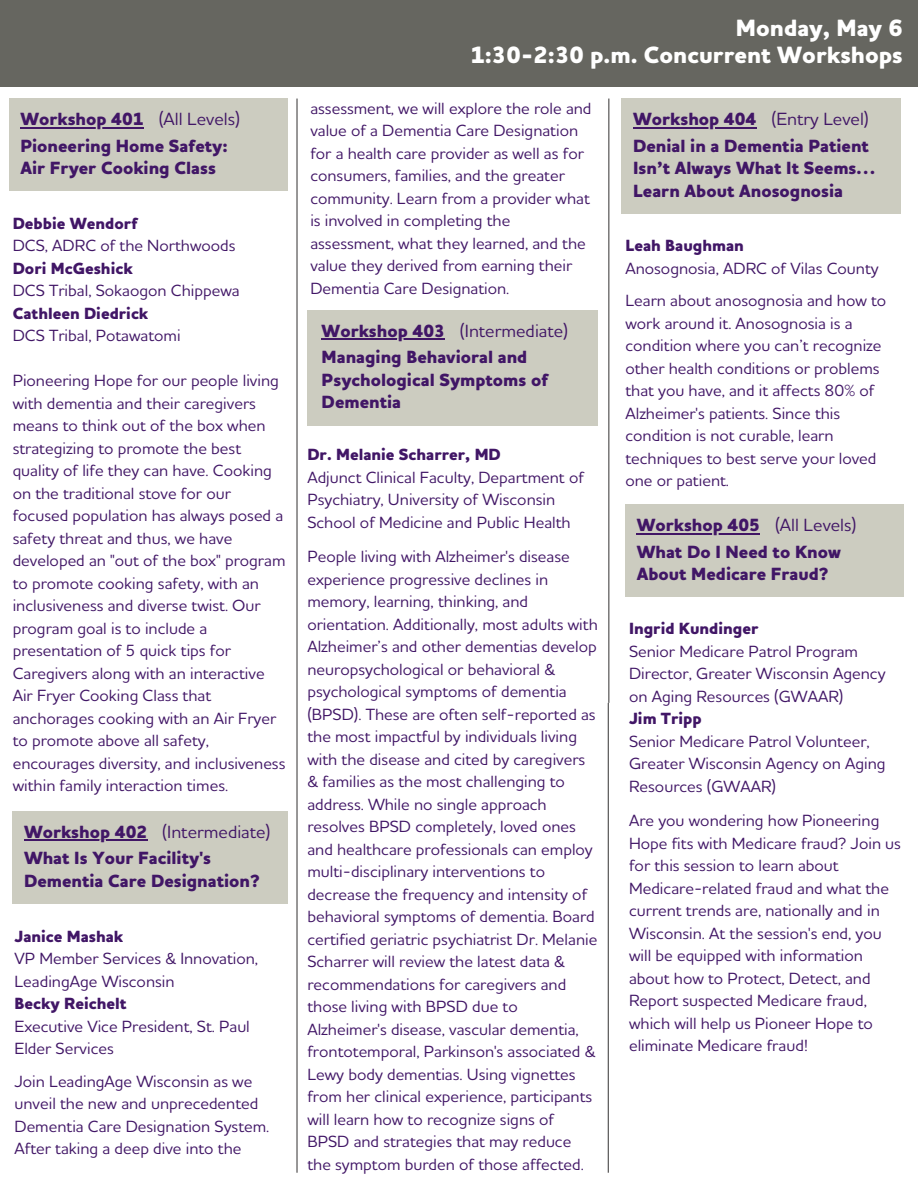
<style>
.page{position:relative;width:918px;height:1188px;background:#fff}
.page>*{position:absolute;margin:0;border:0;box-sizing:border-box;transform-origin:0 0}
.t1{font:800 24px/27px "Houschka Alt Pro";color:#fff;text-align:right}
.t2{font:800 18px/26.2px "Houschka Alt Pro";color:#411666}
.t3{font:500 18px "Houschka Alt Pro";color:#411666}
.t4{font:500 16.5px/22.5px "Houschka Alt Pro";color:#411666}
.t5{font:800 16.5px "Houschka Alt Pro";color:#411666}
</style>
<div class="page">
<hr style="left:296px;top:99px;width:2px;height:1074px;background:#494848">
<hr style="left:608px;top:99px;width:1px;height:604px;background:#494848">
<div style="left:0;top:0;width:918px;height:86px;background:#666660"></div>
<hr style="left:608px;top:703px;width:1px;height:470px;background:#494848">
<div style="left:9px;top:99px;width:279px;height:92px;background:#ccccc0"></div>
<hr style="left:20px;top:127px;width:124px;height:1px;background:#411666">
<div style="left:13px;top:811px;width:275px;height:93px;background:#ccccc0"></div>
<hr style="left:24px;top:840px;width:123px;height:1px;background:#411666">
<div style="left:307px;top:310px;width:291px;height:115px;background:#ccccc0"></div>
<hr style="left:322px;top:339px;width:123px;height:1px;background:#411666">
<div style="left:622px;top:99px;width:279px;height:115px;background:#ccccc0"></div>
<hr style="left:633px;top:127px;width:123px;height:1px;background:#411666">
<div style="left:625px;top:504px;width:279px;height:93px;background:#ccccc0"></div>
<hr style="left:637px;top:533px;width:123px;height:1px;background:#411666">
<p class="t3" style="left:159px;top:108px;width:83px">(All Levels)</p>
<p class="t2" style="left:20px;top:106px;width:209px">Workshop 401<br>Pioneering Home Safety:</p>
<p class="t2" style="left:20px;top:154px;width:197px">Air Fryer Cooking Class</p>
<p class="t5" style="left:13px;top:213px;width:127px">Debbie Wendorf</p>
<p class="t4" style="left:13px;top:234px;width:224px">DCS, ADRC of the Northwoods</p>
<p class="t5" style="left:13px;top:258px;width:121px">Dori McGeshick</p>
<p class="t4" style="left:13px;top:279px;width:229px">DCS Tribal, Sokaogon Chippewa</p>
<p class="t5" style="left:13px;top:303px;width:137px">Cathleen Diedrick</p>
<p class="t4" style="left:13px;top:324px;width:169px">DCS Tribal, Potawatomi</p>
<p class="t4" style="left:13px;top:369px;width:274px">Pioneering Hope for our people living with dementia and their caregivers means to think out of the box when strategizing to promote the best quality of life they can have. Cooking on the traditional stove for our focused population has always posed a safety threat and thus, we have developed an "out of the box" program to promote cooking safety, with an inclusiveness and diverse twist. Our program goal is to include a presentation of 5 quick tips for Caregivers along with an interactive Air Fryer Cooking Class that anchorages cooking with an Air Fryer to promote above all safety, encourages diversity, and inclusiveness within family interaction times.</p>
<p class="t3" style="left:162px;top:821px;width:110px">(Intermediate)</p>
<p class="t2" style="left:24px;top:818px;width:188px">Workshop 402<br>What Is Your Facility's</p>
<p class="t2" style="left:24px;top:867px;width:237px">Dementia Care Designation?</p>
<p class="t5" style="left:15px;top:925px;width:110px">Janice Mashak</p>
<p class="t4" style="left:15px;top:947px;width:245px">VP Member Services &amp; Innovation,<br>LeadingAge Wisconsin</p>
<p class="t5" style="left:15px;top:993px;width:114px">Becky Reichelt</p>
<p class="t4" style="left:15px;top:1014px;width:237px">Executive Vice President, St. Paul<br>Elder Services</p>
<p class="t4" style="left:15px;top:1069px;width:256px">Join LeadingAge Wisconsin as we unveil the new and unprecedented Dementia Care Designation System.<br>After taking a deep dive into the</p>
<h1 class="t1" style="left:470px;top:13px;width:434px">Monday, May 6<br>1:30-2:30 p.m. Concurrent Workshops</h1>
<p class="t4" style="left:310px;top:96px;width:283px">assessment, we will explore the role and value of a Dementia Care Designation for a health care provider as well as for consumers, families, and the greater community. Learn from a provider what is involved in completing the assessment, what they learned, and the value they derived from earning their Dementia Care Designation.</p>
<p class="t2" style="left:633px;top:106px;width:237px">Workshop 404<br>Denial in a Dementia Patient</p>
<p class="t3" style="left:771px;top:108px;width:99px">(Entry Level)</p>
<p class="t2" style="left:633px;top:156px;width:244px;line-height:22.5px">Isn’t Always What It Seems…<br>Learn About Anosognosia</p>
<p class="t5" style="left:625px;top:235px;width:120px">Leah Baughman</p>
<p class="t4" style="left:625px;top:252px;width:262px;line-height:32.4px">Anosognosia, ADRC of Vilas County<br>Learn about anosognosia and how to</p>
<p class="t4" style="left:625px;top:311px;width:258px">work around it. Anosognosia is a condition where you can’t recognize other health conditions or problems that you have, and it affects 80% of<br>Alzheimer's patients. Since this condition is not curable, learn techniques to best serve your loved one or patient.</p>
<p class="t3" style="left:460px;top:319px;width:110px">(Intermediate)</p>
<p class="t2" style="left:322px;top:317px;width:207px">Workshop 403<br>Managing Behavioral and</p>
<p class="t2" style="left:322px;top:368px;width:228px;line-height:22.5px">Psychological Symptoms of<br>Dementia</p>
<p class="t5" style="left:307px;top:444px;width:195px">Dr. Melanie Scharrer, MD</p>
<p class="t4" style="left:307px;top:465px;width:278px">Adjunct Clinical Faculty, Department of<br>Psychiatry, University of Wisconsin<br>School of Medicine and Public Health</p>
<p class="t4" style="left:307px;top:545px;width:292px">People living with Alzheimer's disease experience progressive declines in memory, learning, thinking, and orientation. Additionally, most adults with Alzheimer’s and other dementias develop neuropsychological or behavioral &amp; psychological symptoms of dementia (BPSD). These are often self-reported as the most impactful by individuals living with the disease and cited by caregivers &amp; families as the most challenging to address. While no single approach resolves BPSD completely, loved ones and healthcare professionals can employ multi-disciplinary interventions to decrease the frequency and intensity of behavioral symptoms of dementia. Board certified geriatric psychiatrist Dr. Melanie Scharrer will review the latest data &amp; recommendations for caregivers and those living with BPSD due to Alzheimer's disease, vascular dementia, frontotemporal, Parkinson's associated &amp; Lewy body dementias. Using vignettes from her clinical experience, participants will learn how to recognize signs of BPSD and strategies that may reduce the symptom burden of those affected.</p>
<p class="t3" style="left:775px;top:514px;width:83px">(All Levels)</p>
<p class="t2" style="left:637px;top:512px;width:206px">Workshop 405<br>What Do I Need to Know</p>
<p class="t2" style="left:637px;top:560px;width:193px">About Medicare Fraud?</p>
<p class="t5" style="left:629px;top:618px;width:131px">Ingrid Kundinger</p>
<p class="t4" style="left:629px;top:640px;width:258px">Senior Medicare Patrol Program<br>Director, Greater Wisconsin Agency on Aging Resources (GWAAR)</p>
<p class="t5" style="left:629px;top:708px;width:74px">Jim Tripp</p>
<p class="t4" style="left:629px;top:730px;width:258px">Senior Medicare Patrol Volunteer,<br>Greater Wisconsin Agency on Aging<br>Resources (GWAAR)</p>
<p class="t4" style="left:629px;top:809px;width:274px">Are you wondering how Pioneering Hope fits with Medicare fraud? Join us for this session to learn about Medicare-related fraud and what the current trends are, nationally and in Wisconsin. At the session's end, you will be equipped with information about how to Protect, Detect, and Report suspected Medicare fraud, which will help us Pioneer Hope to eliminate Medicare fraud!</p>
</div>
